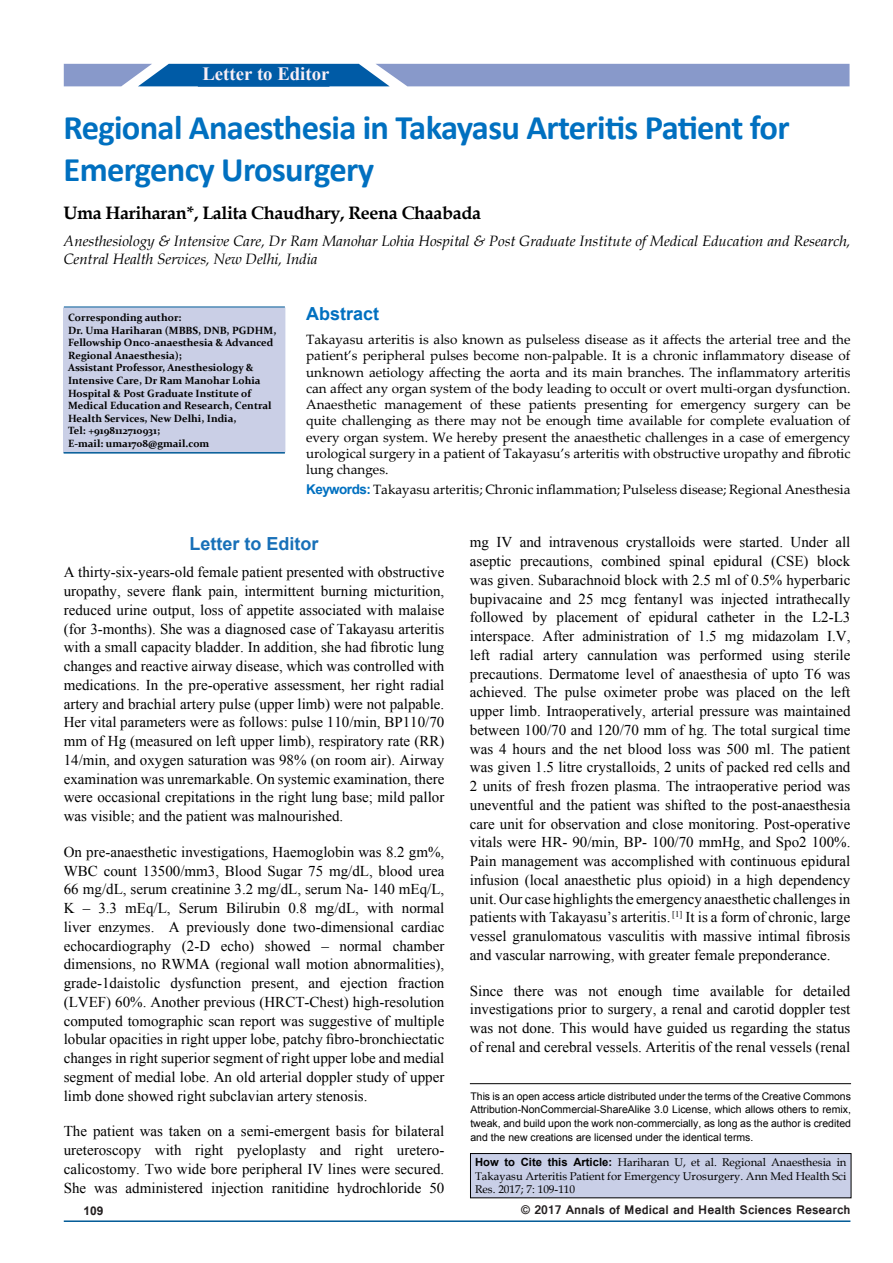
<style>
.page{position:relative;width:893px;height:1263px;background:#fff}
.page>*{position:absolute;margin:0;border:0;box-sizing:border-box;transform-origin:0 0}
.t1{font:700 34.5px/41.4px "Calibri";letter-spacing:-.02em;color:#0070c0}
.t2{font:700 18.75px "Times New Roman";color:#fff}
.t3{font:700 18.75px "Times New Roman";color:#f9eff6}
.t4{font:700 18.15px "Times New Roman";color:#f9eff6}
.t5{font:700 18px "Book Antiqua";letter-spacing:-.02em;color:#000}
.t6{font:700 18px "Arial";color:#1870b8}
.t7{font:700 18px "Arial";color:#0070c0}
.t8{font:15px/18.8px "Times New Roman";color:#000;text-align:justify}
.t9{font:italic 15px/18px "Book Antiqua";letter-spacing:-.005em;color:#000}
.t10{font:13.5px/16.2px "Palatino Linotype";color:#000;text-align:justify}
.t11{font:700 13.5px "Vrinda";color:#231f20}
.t12{font:700 12px "Arial";color:#231f20}
.t13{font:11.25px/13.5px "Book Antiqua";color:#000;text-align:justify}
.t14{font:700 10.5px/12.6px "Constantia";color:#000}
.t15{font:10.5px/13.5px "Arial";color:#000;text-align:justify}
.s1{font-family:"Arial";font-weight:700;color:#0070c0}
.s2{font-family:"Arial";font-weight:700}
</style>
<div class="page">
<svg style="left:64px;top:64px;width:785px;height:22px;background:#7c96c8"></svg>
<hr style="left:64px;top:1220px;width:786px;height:2px;background:#005a96">
<svg style="left:198px;top:85px;width:131px;height:2px"></svg>
<div style="left:196px;top:64px;width:138px;height:21px;background:#005ba6"></div>
<div style="left:470px;top:1153px;width:381px;height:45px;background:#c9cfe7"></div>
<div style="left:470px;top:1153px;width:381px;height:45px;border:1px solid #000"></div>
<hr style="left:470px;top:1083px;width:381px;height:1px;background:#000">
<hr style="left:64px;top:306px;width:221px;height:2px;background:#005a96">
<div style="left:64px;top:308px;width:221px;height:144px;background:#cacfe6"></div>
<hr style="left:64px;top:452px;width:221px;height:2px;background:#005a96">
<p class="t3" style="left:202px;top:61px;width:129px">Letter to Editor</p>
<p class="t2" style="left:201px;top:61px;width:129px">Original Art cle</p>
<p class="t4" style="left:202px;top:62px;width:125px">Original Article</p>
<h1 class="t1" style="left:64px;top:107px;width:727px">Regional Anaesthesia in Takayasu Arteritis Patient for<br>Emergency Urosurgery</h1>
<p class="t5" style="left:64px;top:201px;width:419px">Uma Hariharan*, Lalita Chaudhary, Reena Chaabada</p>
<p class="t9" style="left:64px;top:231px;width:788px">Anesthesiology &amp; Intensive Care, Dr Ram Manohar Lohia Hospital &amp; Post Graduate Institute of Medical Education and Research,<br>Central Health Services, New Delhi, India</p>
<p class="t14" style="left:68px;top:311px;width:210px">Corresponding author:<br>Dr. Uma Hariharan (MBBS, DNB, PGDHM, Fellowship Onco-anaesthesia &amp; Advanced Regional Anaesthesia);<br>Assistant Professor, Anesthesiology &amp; Intensive Care, Dr Ram Manohar Lohia Hospital &amp; Post Graduate Institute of Medical Education and Research, Central Health Services, New Delhi, India,<br>Tel: +9198112710931;<br>E-mail: uma1708@gmail.com</p>
<p class="t7" style="left:306px;top:301px;width:75px">Abstract</p>
<p class="t10" style="left:306px;top:331px;width:546px">Takayasu arteritis is also known as pulseless disease as it affects the arterial tree and the patient’s peripheral pulses become non-palpable. It is a chronic inflammatory disease of unknown aetiology affecting the aorta and its main branches. The inflammatory arteritis can affect any organ system of the body leading to occult or overt multi-organ dysfunction.<br>Anaesthetic management of these patients presenting for emergency surgery can be quite challenging as there may not be enough time available for complete evaluation of every organ system. We hereby present the anaesthetic challenges in a case of emergency urological surgery in a patient of Takayasu’s arteritis with obstructive uropathy and fibrotic lung changes.</p>
<p class="t10" style="left:306px;top:481px;width:546px"><span class="s1">Keywords:</span> Takayasu arteritis; Chronic inflammation; Pulseless disease; Regional Anesthesia</p>
<p class="t6" style="left:190px;top:532px;width:131px">Letter to Editor</p>
<p class="t8" style="left:64px;top:563px;width:382px">A thirty-six-years-old female patient presented with obstructive uropathy, severe flank pain, intermittent burning micturition, reduced urine output, loss of appetite associated with malaise (for 3-months). She was a diagnosed case of Takayasu arteritis with a small capacity bladder. In addition, she had fibrotic lung changes and reactive airway disease, which was controlled with medications. In the pre-operative assessment, her right radial artery and brachial artery pulse (upper limb) were not palpable.<br>Her vital parameters were as follows: pulse 110/min, BP110/70 mm of Hg (measured on left upper limb), respiratory rate (RR)<br>14/min, and oxygen saturation was 98% (on room air). Airway examination was unremarkable. On systemic examination, there were occasional crepitations in the right lung base; mild pallor was visible; and the patient was malnourished.</p>
<p class="t8" style="left:64px;top:842px;width:382px">On pre-anaesthetic investigations, Haemoglobin was 8.2 gm%, WBC count 13500/mm3, Blood Sugar 75 mg/dL, blood urea 66 mg/dL, serum creatinine 3.2 mg/dL, serum Na- 140 mEq/L, K – 3.3 mEq/L, Serum Bilirubin 0.8 mg/dL, with normal liver enzymes. A previously done two-dimensional cardiac echocardiography (2-D echo) showed – normal chamber dimensions, no RWMA (regional wall motion abnormalities), grade-1daistolic dysfunction present, and ejection fraction (LVEF) 60%. Another previous (HRCT-Chest) high-resolution computed tomographic scan report was suggestive of multiple lobular opacities in right upper lobe, patchy fibro-bronchiectatic changes in right superior segment of right upper lobe and medial segment of medial lobe. An old arterial doppler study of upper limb done showed right subclavian artery stenosis.</p>
<p class="t8" style="left:64px;top:1122px;width:382px">The patient was taken on a semi-emergent basis for bilateral ureteroscopy with right pyeloplasty and right uretero&shy;calicostomy. Two wide bore peripheral IV lines were secured.<br>She was administered injection ranitidine hydrochloride 50</p>
<p class="t8" style="left:470px;top:533px;width:382px">mg IV and intravenous crystalloids were started. Under all aseptic precautions, combined spinal epidural (CSE) block was given. Subarachnoid block with 2.5 ml of 0.5% hyperbaric bupivacaine and 25 mcg fentanyl was injected intrathecally followed by placement of epidural catheter in the L2-L3 interspace. After administration of 1.5 mg midazolam I.V, left radial artery cannulation was performed using sterile precautions. Dermatome level of anaesthesia of upto T6 was achieved. The pulse oximeter probe was placed on the left upper limb. Intraoperatively, arterial pressure was maintained between 100/70 and 120/70 mm of hg. The total surgical time was 4 hours and the net blood loss was 500 ml. The patient was given 1.5 litre crystalloids, 2 units of packed red cells and 2 units of fresh frozen plasma. The intraoperative period was uneventful and the patient was shifted to the post-anaesthesia care unit for observation and close monitoring. Post-operative vitals were HR- 90/min, BP- 100/70 mmHg, and Spo2 100%.<br>Pain management was accomplished with continuous epidural infusion (local anaesthetic plus opioid) in a high dependency unit. Our case highlights the emergency anaesthetic challenges in patients with Takayasu’s arteritis. <sup>[1]</sup> It is a form of chronic, large vessel granulomatous vasculitis with massive intimal fibrosis and vascular narrowing, with greater female preponderance.</p>
<p class="t8" style="left:470px;top:981px;width:382px">Since there was not enough time available for detailed investigations prior to surgery, a renal and carotid doppler test was not done. This would have guided us regarding the status of renal and cerebral vessels. Arteritis of the renal vessels (renal</p>
<p class="t15" style="left:470px;top:1090px;width:382px">This is an open access article distributed under the terms of the Creative Commons Attribution‑NonCommercial‑ShareAlike 3.0 License, which allows others to remix, tweak, and build upon the work non‑commercially, as long as the author is credited and the new creations are licensed under the identical terms.</p>
<p class="t13" style="left:475px;top:1155px;width:373px"><span class="s2">How to Cite this Article:</span> Hariharan U, et al. Regional Anaesthesia in Takayasu Arteritis Patient for Emergency Urosurgery. Ann Med Health Sci Res. 2017; 7: 109-110</p>
<p class="t12" style="left:83px;top:1203px;width:22px">109</p>
<p class="t11" style="left:521px;top:1201px;width:331px">© 2017 Annals of Medical and Health Sciences Research</p>
</div>
